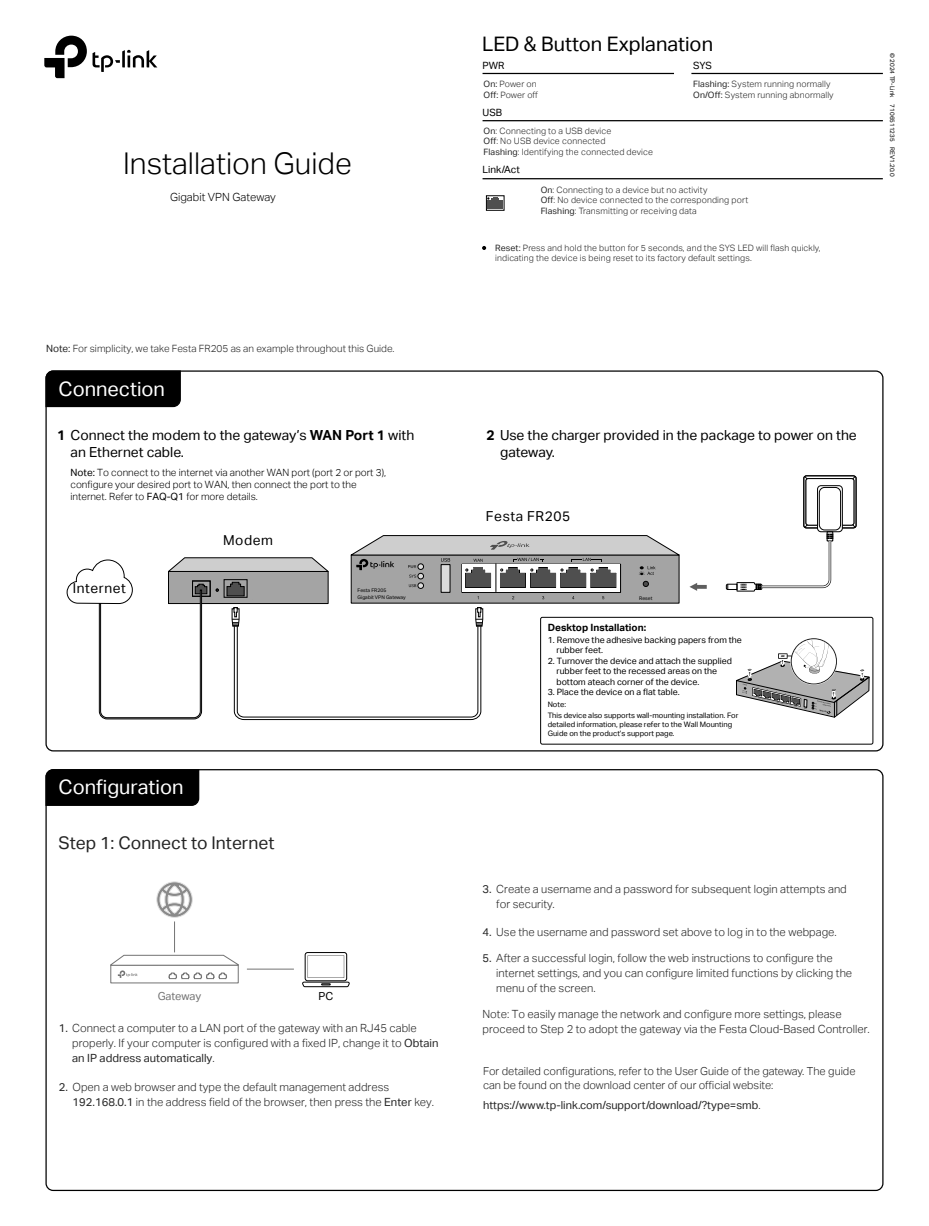
<style>
.page{position:relative;width:929px;height:1226px;background:#fff}
.page>*{position:absolute;margin:0;border:0;box-sizing:border-box;transform-origin:0 0}
.t1{font:30px "TP Link Aktiv Light";color:#000}
.t2{font:20px "TP Link Aktiv Regular";color:#fff}
.t3{font:20px "TP Link Aktiv Regular";color:#000}
.t4{font:17.5px "TP Link Aktiv Regular";color:#242424}
.t5{font:13.88px/16.6px "TP Link Aktiv Regular";color:#000}
.t6{font:13.75px "TP Link Aktiv Regular";letter-spacing:.04em;color:#000}
.t7{font:11.25px/15px "TP Link Aktiv Light";color:#242424}
.t8{font:11.25px "TP Link Aktiv Regular";color:#242424}
.t9{font:11.25px "TP Link Aktiv Light";color:#000}
.t10{font:11.12px "TP Link Aktiv Regular";letter-spacing:-.005em;color:#737373}
.t11{font:11.12px "TP Link Aktiv Regular";color:#000}
.t12{font:11px/14.8px "TP Link Aktiv Light";color:#242424}
.t13{font:11px "TP Link Aktiv Regular";color:#242424}
.t14{font:10px/12px "TP Link Aktiv Light";color:#000}
.t15{font:10px "TP Link Aktiv Light";color:#242424}
.t16{font:10px "TP Link Aktiv Bold";color:#000}
.t17{font:10px "TP Link Aktiv Regular";color:#000}
.t18{font:8.75px/10.5px "TP Link Aktiv Light";letter-spacing:.015em;color:#242424}
.t19{font:8.75px/10.5px "TP Link Aktiv Regular";color:#000}
.t20{font:7.5px/11.5px "TP Link Aktiv Regular";color:#000}
.t21{font:6.25px "TP Link Aktiv Regular";color:#000}
.t22{font:5px "TP Link Aktiv Regular";color:#000}
.s1{font-family:"TP Link Aktiv Regular"}
.s2{font-family:"TP Link Aktiv Bold"}
.s3{font-family:"TP Link Aktiv Light"}
</style>
<div class="page">
<div style="left:47px;top:372px;width:134px;height:36px;background:#000"></div>
<svg style="left:44px;top:36px;width:113px;height:42px"></svg>
<div style="left:47px;top:771px;width:153px;height:35px;background:#000"></div>
<svg style="left:725px;top:475px;width:131px;height:117px"></svg>
<svg style="left:689px;top:583px;width:17px;height:8px"></svg>
<hr style="left:482px;top:73px;width:192px;height:1px;background:#000">
<hr style="left:691px;top:73px;width:191px;height:1px;background:#000">
<hr style="left:174px;top:921px;width:1px;height:31px;background:#737373">
<hr style="left:247px;top:969px;width:47px;height:1px;background:#737373">
<svg style="left:110px;top:954px;width:129px;height:25px"></svg>
<svg style="left:156px;top:881px;width:37px;height:37px"></svg>
<svg style="left:302px;top:952px;width:48px;height:35px"></svg>
<div style="left:487px;top:201px;width:16px;height:8px;background:#4f4f4f"></div>
<svg style="left:488px;top:198px;width:11px;height:3px"></svg>
<hr style="left:482px;top:178px;width:400px;height:1px;background:#000">
<hr style="left:482px;top:120px;width:400px;height:1px;background:#000">
<svg style="left:482px;top:246px;width:4px;height:4px"></svg>
<svg style="left:66px;top:535px;width:615px;height:185px"></svg>
<div style="left:540px;top:617px;width:332px;height:127px;border:1px solid #000;border-radius:2px"></div>
<svg style="left:736px;top:638px;width:134px;height:80px"></svg>
<h1 class="t1" style="left:123px;top:146px;width:230px">Installation Guide</h1>
<p class="t9" style="left:170px;top:191px;width:107px">Gigabit VPN Gateway</p>
<h2 class="t3" style="left:482px;top:33px;width:232px">LED &amp; Button Explanation</h2>
<p class="t17" style="left:482px;top:60px;width:23px">PWR</p>
<p class="t18" style="left:483px;top:79px;width:56px"><span class="s1">On:</span> Power on<br><span class="s1">Off:</span> Power off</p>
<p class="t17" style="left:482px;top:107px;width:21px">USB</p>
<p class="t18" style="left:483px;top:125px;width:171px"><span class="s1">On</span>: Connecting to a USB device<br><span class="s1">Off</span>: No USB device connected<br><span class="s1">Flashing</span>: Identifying the connected device</p>
<p class="t17" style="left:482px;top:164px;width:39px">Link/Act</p>
<p class="t17" style="left:693px;top:60px;width:20px">SYS</p>
<p class="t18" style="left:693px;top:79px;width:142px"><span class="s1">Flashing:</span> System running normally<br><span class="s1">On/Off:</span> System running abnormally</p>
<p class="t18" style="left:540px;top:184px;width:209px"><span class="s1">On</span>: Connecting to a device but no activity<br><span class="s1">Off</span>: No device connected to the corresponding port<br><span class="s1">Flashing</span>: Transmitting or receiving data</p>
<p class="t18" style="left:495px;top:242px;width:327px"><span class="s1">Reset:</span> Press and hold the button for 5 seconds, and the SYS LED will flash quickly, indicating the device is being reset to its factory default settings.</p>
<p class="t21" style="left:896px;top:53px;width:125px;rotate:90deg">© 2024 TP-Link 7106511235 REV1.20.0</p>
<p class="t15" style="left:46px;top:343px;width:350px"><span class="s1">Note:</span> For simplicity, we take Festa FR205 as an example throughout this Guide.</p>
<h2 class="t2" style="left:58px;top:377px;width:108px">Connection</h2>
<p class="t5" style="left:70px;top:427px;width:345px;text-indent:-14px"><span class="s2">1</span> Connect the modem to the gateway’s <span class="s2">WAN Port 1</span> with an Ethernet cable.</p>
<p class="t14" style="left:70px;top:467px;width:317px"><span class="s1">Note:</span> To connect to the internet via another WAN port (port 2 or port 3), configure your desired port to WAN, then connect the port to the internet. Refer to <span class="s1">FAQ-Q1</span> for more details.</p>
<p class="t6" style="left:73px;top:580px;width:55px">Internet</p>
<p class="t6" style="left:223px;top:533px;width:51px">Modem</p>
<p class="t22" style="left:357px;top:587px;width:30px">Festa FR205</p>
<p class="t5" style="left:500px;top:427px;width:358px;text-indent:-14px"><span class="s2">2</span> Use the charger provided in the package to power on the gateway.</p>
<p class="t6" style="left:486px;top:509px;width:86px">Festa FR205</p>
<p class="t22" style="left:357px;top:595px;width:50px">Gigabit VPN Gateway</p>
<p class="t22" style="left:639px;top:595px;width:15px">Reset</p>
<h2 class="t2" style="left:58px;top:776px;width:126px">Configuration</h2>
<h3 class="t4" style="left:58px;top:832px;width:217px">Step 1: Connect to Internet</h3>
<p class="t10" style="left:158px;top:989px;width:45px">Gateway</p>
<p class="t11" style="left:318px;top:989px;width:16px">PC</p>
<p class="t7" style="left:72px;top:1021px;width:368px;text-indent:-14px"><span class="s1">1.</span> Connect a computer to a LAN port of the gateway with an RJ45 cable properly. If your computer is configured with a fixed IP, change it to <span class="s1">Obtain</span></p>
<p class="t8" style="left:72px;top:1051px;width:144px">an IP address automatically<span class="s3">.</span></p>
<p class="t7" style="left:73px;top:1079px;width:363px;text-indent:-14px"><span class="s1">2.</span> Open a web browser and type the default management address<br><span class="s1">192.168.0.1</span> in the address field of the browser, then press the <span class="s1">Enter</span> key.</p>
<p class="t16" style="left:547px;top:622px;width:100px">Desktop Installation:</p>
<p class="t19" style="left:556px;top:634px;width:187px;text-indent:-9px">1. Remove the adhesive backing papers from the rubber feet.</p>
<p class="t19" style="left:556px;top:655px;width:177px;text-indent:-9px">2. Turnover the device and attach the supplied rubber feet to the recessed areas on the bottom ateach corner of the device.</p>
<p class="t19" style="left:547px;top:687px;width:133px">3. Place the device on a flat table.</p>
<p class="t20" style="left:547px;top:698px;width:192px">Note:<br>This device also supports wall-mounting installation. For</p>
<p class="t20" style="left:547px;top:720px;width:186px;line-height:9px">detailed information, please refer to the Wall Mounting<br>Guide on the product’s support page.</p>
<p class="t7" style="left:496px;top:882px;width:352px;text-indent:-14px"><span class="s1">3.</span> Create a username and a password for subsequent login attempts and for security.</p>
<p class="t7" style="left:482px;top:924px;width:356px"><span class="s1">4.</span> Use the username and password set above to log in to the webpage.</p>
<p class="t7" style="left:496px;top:951px;width:357px;text-indent:-14px"><span class="s1">5.</span> After a successful login, follow the web instructions to configure the internet settings, and you can configure limited functions by clicking the menu of the screen.</p>
<p class="t7" style="left:482px;top:1007px;width:388px">Note: To easily manage the network and configure more settings, please proceed to Step 2 to adopt the gateway via the Festa Cloud-Based Controller.</p>
<p class="t12" style="left:483px;top:1064px;width:374px">For detailed configurations, refer to the User Guide of the gateway. The guide can be found on the download center of our official website:</p>
<p class="t13" style="left:483px;top:1099px;width:279px">https://www.tp-link.com/support/download/?type=smb<span class="s3">.</span></p>
</div>
